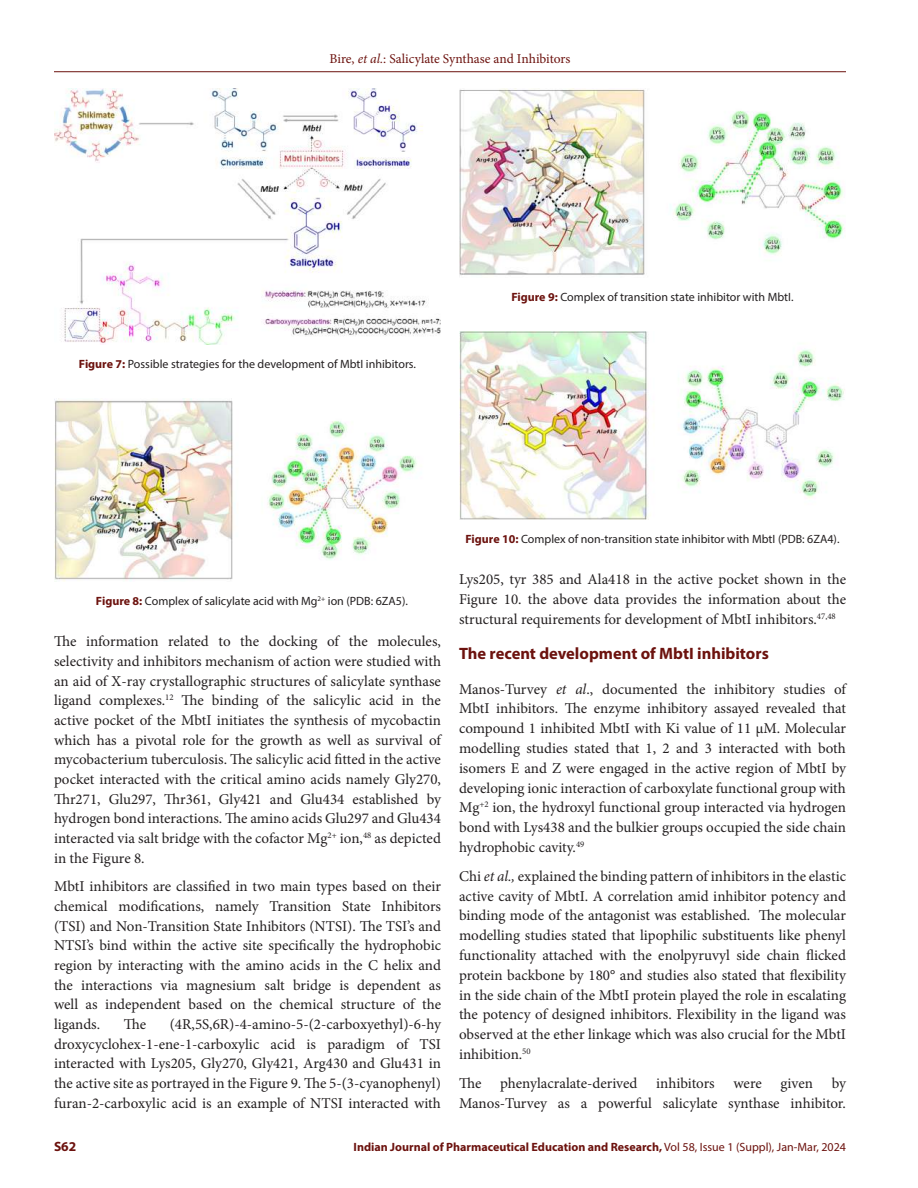
<style>
.page{position:relative;width:918px;height:1188px;background:#fff}
.page>*{position:absolute;margin:0;border:0;box-sizing:border-box;transform-origin:0 0}
.t1{font:700 16.5px "Myriad Pro";color:#6c120e}
.t2{font:15px/19.6px "Minion Pro";color:#231f20;text-align:justify}
.t3{font:13.5px "Minion Pro";letter-spacing:-.005em;color:#6c120e}
.t4{font:700 13.5px "Myriad Pro";color:#6c120e}
.t5{font:12px "Myriad Pro";color:#231f20}
.t6{font:700 12px "Myriad Pro";color:#6c120e}
.s1{font-style:italic}
.s2{font-weight:700;color:#6c120e}
.s3{font-weight:400}
</style>
<div class="page">
<hr style="left:54px;top:71px;width:792px;height:1px;background:#6c120e">
<img style="left:54px;top:88px;width:387px;height:256px">
<img style="left:54px;top:398px;width:363px;height:183px">
<img style="left:459px;top:88px;width:386px;height:188px">
<img style="left:459px;top:331px;width:386px;height:188px">
<p class="t3" style="left:330px;top:50px;width:242px">Bire, <span class="s1">et al.</span>: Salicylate Synthase and Inhibitors</p>
<p class="t5" style="left:79px;top:357px;width:339px"><span class="s2">Figure 7:</span> Possible strategies for the development of MbtI inhibitors.</p>
<p class="t5" style="left:511px;top:290px;width:284px"><span class="s2">Figure 9:</span> Complex of transition state inhibitor with MbtI.</p>
<p class="t5" style="left:96px;top:594px;width:314px"><span class="s2">Figure 8:</span> Complex of salicylate acid with Mg<sup>2+</sup> ion (PDB: 6ZA5).</p>
<p class="t2" style="left:54px;top:632px;width:389px">The information related to the docking of the molecules, selectivity and inhibitors mechanism of action were studied with an aid of X-ray crystallographic structures of salicylate synthase ligand complexes.<sup>12</sup> The binding of the salicylic acid in the active pocket of the MbtI initiates the synthesis of mycobactin which has a pivotal role for the growth as well as survival of mycobacterium tuberculosis. The salicylic acid fitted in the active pocket interacted with the critical amino acids namely Gly270, Thr271, Glu297, Thr361, Gly421 and Glu434 established by hydrogen bond interactions. The amino acids Glu297 and Glu434 interacted via salt bridge with the cofactor Mg<sup>2+</sup> ion,<sup>48</sup> as depicted in the Figure 8.</p>
<p class="t2" style="left:54px;top:877px;width:389px">MbtI inhibitors are classified in two main types based on their chemical modifications, namely Transition State Inhibitors (TSI) and Non-Transition State Inhibitors (NTSI). The TSI’s and NTSI’s bind within the active site specifically the hydrophobic region by interacting with the amino acids in the C helix and the interactions via magnesium salt bridge is dependent as well as independent based on the chemical structure of the ligands.</p>
<p class="t2" style="left:124px;top:1014px;width:24px">The</p>
<p class="t2" style="left:54px;top:1014px;width:389px;text-indent:116px">(4R,5S,6R)-4-amino-5-(2-carboxyethyl)-6-hy droxycyclohex-1-ene-1-carboxylic acid is paradigm of TSI interacted with Lys205, Gly270, Gly421, Arg430 and Glu431 in the active site as portrayed in the Figure 9. The 5-(3-cyanophenyl) furan-2-carboxylic acid is an example of NTSI interacted with</p>
<p class="t5" style="left:465px;top:532px;width:376px"><span class="s2">Figure 10:</span> Complex of non-transition state inhibitor with MbtI (PDB: 6ZA4).</p>
<p class="t2" style="left:459px;top:570px;width:389px">Lys205, tyr 385 and Ala418 in the active pocket shown in the Figure 10. the above data provides the information about the structural requirements for development of MbtI inhibitors.<sup>47,48</sup></p>
<p class="t1" style="left:459px;top:642px;width:311px">The recent development of MbtI inhibitors</p>
<p class="t2" style="left:459px;top:679px;width:389px">Manos-Turvey <span class="s1">et al</span>., documented the inhibitory studies of MbtI inhibitors. The enzyme inhibitory assayed revealed that compound 1 inhibited MbtI with Ki value of 11 µM. Molecular modelling studies stated that 1, 2 and 3 interacted with both isomers E and Z were engaged in the active region of MbtI by developing ionic interaction of carboxylate functional group with Mg<sup>+2</sup> ion, the hydroxyl functional group interacted via hydrogen bond with Lys438 and the bulkier groups occupied the side chain hydrophobic cavity.<sup>49</sup></p>
<p class="t2" style="left:459px;top:866px;width:389px">Chi <span class="s1">et al.,</span> explained the binding pattern of inhibitors in the elastic active cavity of MbtI. A correlation amid inhibitor potency and binding mode of the antagonist was established. The molecular modelling studies stated that lipophilic substituents like phenyl functionality attached with the enolpyruvyl side chain flicked protein backbone by 180° and studies also stated that flexibility in the side chain of the MbtI protein played the role in escalating the potency of designed inhibitors. Flexibility in the ligand was observed at the ether linkage which was also crucial for the MbtI inhibition.<sup>50</sup></p>
<p class="t2" style="left:459px;top:1073px;width:24px">The</p>
<p class="t2" style="left:500px;top:1073px;width:139px">phenylacralate-derived</p>
<p class="t2" style="left:656px;top:1073px;width:60px">inhibitors</p>
<p class="t2" style="left:734px;top:1073px;width:30px">were</p>
<p class="t2" style="left:781px;top:1073px;width:34px">given</p>
<p class="t2" style="left:459px;top:1073px;width:388px;text-align:right">by<br>Manos-Turvey as a powerful salicylate synthase inhibitor.</p>
<p class="t4" style="left:54px;top:1137px;width:24px">S62</p>
<p class="t6" style="left:354px;top:1139px;width:494px">Indian Journal of Pharmaceutical Education and Research, <span class="s3">Vol 58, Issue 1 (Suppl), Jan-Mar, 2024</span></p>
</div>
